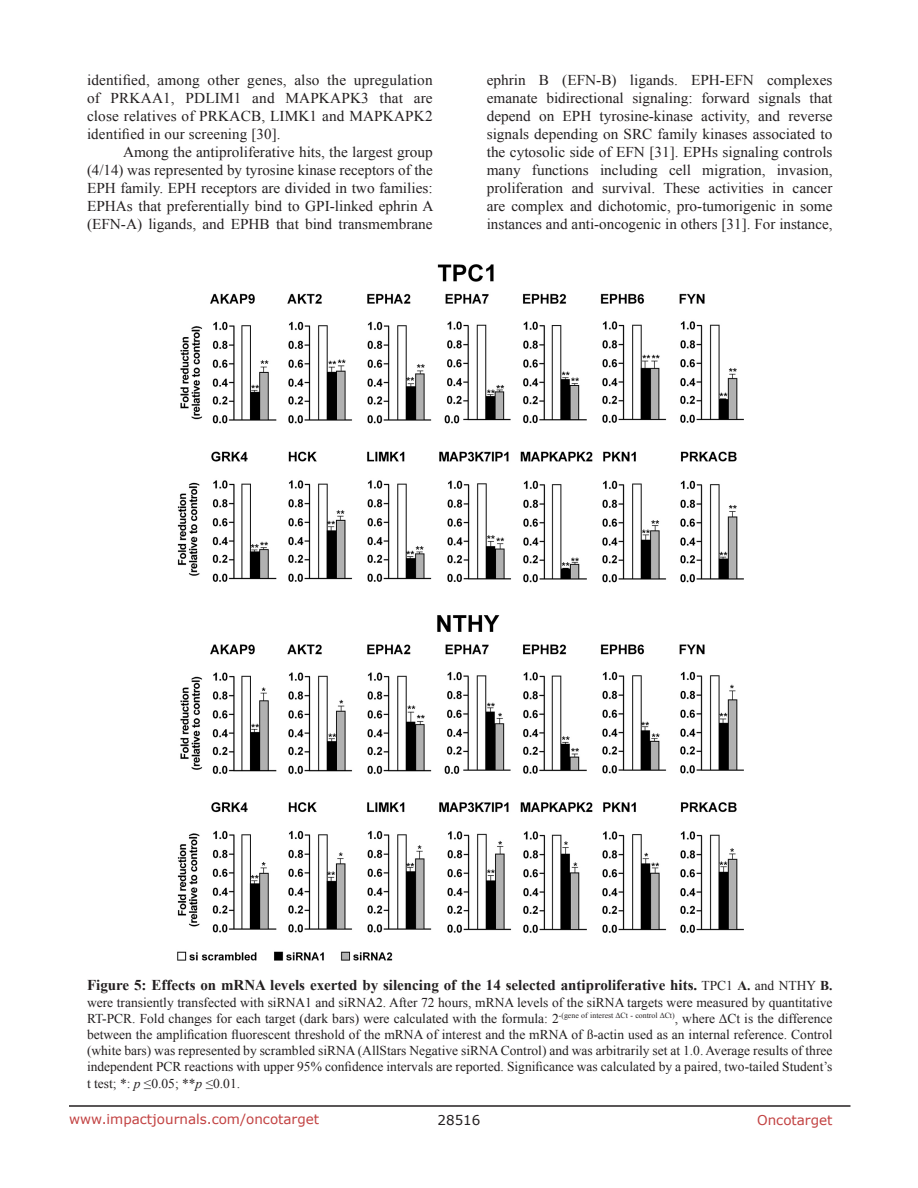
<style>
.page{position:relative;width:918px;height:1188px;background:#fff}
.page>*{position:absolute;margin:0;border:0;box-sizing:border-box;transform-origin:0 0}
.BodyText{font:15px/18px "Times New Roman";color:#231f20;text-align:justify}
.figuretext{font:700 15px "Times New Roman";color:#231f20}
.figuretext-2{font:13.5px/16.2px "Times New Roman";color:#231f20;text-align:justify}
.t1{font:13.5px "Verdana";color:#c24141}
.t2{font:13.5px "Verdana";color:#231f20}
.s1{font-weight:400;font-size:13.5px}
.s2{font-size:13.5px}
.s3{font-style:italic}
</style>
<div class="page">
<hr style="left:69px;top:1105px;width:781px;height:2px;background:#231f20">
<img style="left:177px;top:264px;width:566px;height:697px">
<p class="BodyText" style="left:87px;top:71px;width:347px">identified, among other genes, also the upregulation of PRKAA1, PDLIM1 and MAPKAPK3 that are close relatives of PRKACB, LIMK1 and MAPKAPK2 identified in our screening [30].</p>
<p class="BodyText" style="left:87px;top:143px;width:348px;text-indent:36px">Among the antiproliferative hits, the largest group (4/14) was represented by tyrosine kinase receptors of the EPH family. EPH receptors are divided in two families:<br>EPHAs that preferentially bind to GPI-linked ephrin A (EFN-A) ligands, and EPHB that bind transmembrane</p>
<p class="BodyText" style="left:487px;top:71px;width:347px">ephrin B (EFN-B) ligands. EPH-EFN complexes emanate bidirectional signaling: forward signals that depend on EPH tyrosine-kinase activity, and reverse signals depending on SRC family kinases associated to the cytosolic side of EFN [31]. EPHs signaling controls many functions including cell migration, invasion, proliferation and survival. These activities in cancer are complex and dichotomic, pro-tumorigenic in some instances and anti-oncogenic in others [31]. For instance,</p>
<p class="figuretext" style="left:87px;top:975px;width:747px">Figure 5: Effects on mRNA levels exerted by silencing of the 14 selected antiproliferative hits. <span class="s1">TPC1</span> <span class="s2">A.</span> <span class="s1">and NTHY</span> <span class="s2">B.</span></p>
<p class="figuretext-2" style="left:87px;top:994px;width:747px">were transiently transfected with siRNA1 and siRNA2. After 72 hours, mRNA levels of the siRNA targets were measured by quantitative RT-PCR. Fold changes for each target (dark bars) were calculated with the formula: 2<sup>-(gene</sup> <sup>of</sup> <sup>interest</sup> <sup>ΔCt</sup> <sup>-</sup> <sup>control</sup> <sup>ΔCt)</sup>, where ΔCt is the difference between the amplification fluorescent threshold of the mRNA of interest and the mRNA of ß-actin used as an internal reference. Control (white bars) was represented by scrambled siRNA (AllStars Negative siRNA Control) and was arbitrarily set at 1.0. Average results of three independent PCR reactions with upper 95% confidence intervals are reported. Significance was calculated by a paired, two-tailed Student’s t test; *: <span class="s3">p</span> ≤0.05; **<span class="s3">p</span> ≤0.01.</p>
<p class="t1" style="left:69px;top:1110px;width:252px">www.impactjournals.com/oncotarget</p>
<p class="t2" style="left:438px;top:1111px;width:44px">28516</p>
<p class="t1" style="left:757px;top:1111px;width:77px">Oncotarget</p>
</div>
